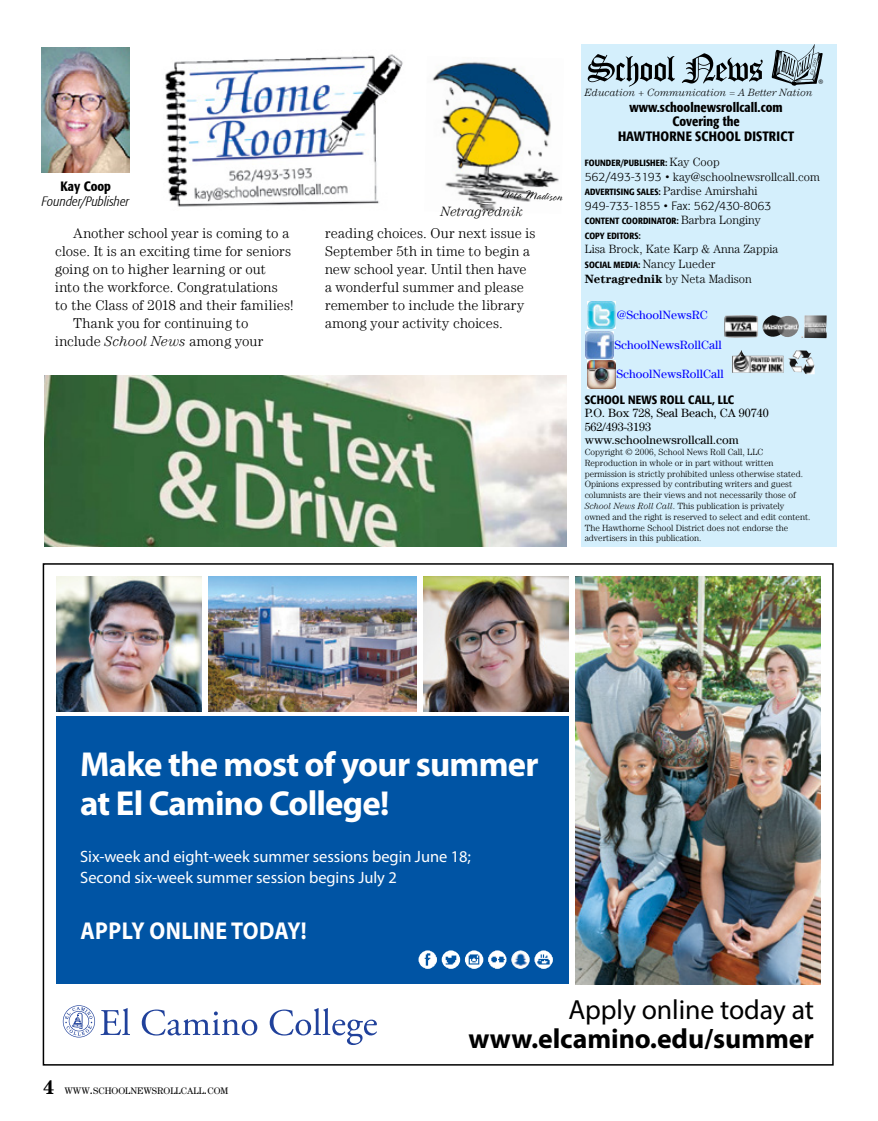
<style>
.page{position:relative;width:878px;height:1121px;background:#fff}
.page>*{position:absolute;margin:0;border:0;box-sizing:border-box;transform-origin:0 0}
.t1{font:700 34.8px/39px "Myriad Pro";letter-spacing:-.02em;color:#fff}
.t2{font:700 27.75px "Myriad Pro";letter-spacing:-.005em;color:#000}
.t3{font:27.75px "Myriad Pro";letter-spacing:-.005em;color:#000}
.t4{font:700 24.45px "Myriad Pro";letter-spacing:.02em;color:#fff;scale:.9 1}
.t5{font:16.5px/21.9px "Myriad Pro";letter-spacing:-.005em;color:#fff}
.t6{font:300 14.25px/18px "Century LT";letter-spacing:.01em;color:#000}
.t7{font:500 condensed 13.5px/14.5px "Formata";color:#000;text-align:center}
.t8{font:italic 300 condensed 13.5px "Formata";letter-spacing:.005em;color:#000}
.t9{font:italic 300 13.5px "Century LT";letter-spacing:-.005em;color:#000}
.t10{font:300 12px "Century LT";color:#000}
.t11{font:12px/13.5px "Century LT";color:#000}
.t12{font:12px "Century LT";color:#00f}
.t13{font:300 12px "Formata";color:#000}
.t14{font:500 condensed 12px "Formata";letter-spacing:.01em;color:#000}
.t15{font:300 12px "Spring";color:#000}
.t16{font:italic 300 10.5px "Century LT";color:#000}
.t17{font:9.6px "Myriad";color:#000}
.t18{font:9.45px "Century LT";color:#000}
.t19{font:300 9px/10.8px "Century LT";color:#000}
.t20{font:500 condensed 9px/14.5px "Formata";letter-spacing:.01em;color:#000}
.s1{font-style:italic}
.s2{font-family:"Century LT";font-weight:300;font-stretch:normal;font-size:12px}
.s3{font-family:"Formata"}
.s4{font-weight:700}
.s5{font-weight:700;font-size:19.5px}
.s6{font-size:13.5px}
</style>
<div class="page">
<img style="left:432px;top:61px;width:127px;height:150px">
<img style="left:42px;top:47px;width:88px;height:126px">
<div style="left:580px;top:44px;width:256px;height:502px;background:#d4effc"></div>
<img style="left:732px;top:350px;width:82px;height:24px">
<svg style="left:587px;top:54px;width:88px;height:33px"></svg>
<svg style="left:681px;top:53px;width:81px;height:30px"></svg>
<svg style="left:771px;top:44px;width:51px;height:42px"></svg>
<img style="left:585px;top:331px;width:29px;height:28px">
<svg style="left:587px;top:328px;width:29px;height:1px"></svg>
<img style="left:587px;top:301px;width:29px;height:27px">
<img style="left:587px;top:360px;width:29px;height:28px">
<img style="left:724px;top:315px;width:103px;height:24px">
<img style="left:165px;top:54px;width:238px;height:153px">
<div style="left:56px;top:717px;width:513px;height:267px;background:#0054a4"></div>
<img style="left:575px;top:576px;width:245px;height:408px">
<img style="left:423px;top:576px;width:146px;height:135px">
<img style="left:56px;top:576px;width:146px;height:135px">
<img style="left:208px;top:576px;width:208px;height:135px">
<img style="left:488px;top:950px;width:18px;height:18px;border-radius:9px">
<img style="left:511px;top:950px;width:18px;height:18px;border-radius:9px">
<img style="left:534px;top:950px;width:19px;height:18px;border-radius:9px">
<img style="left:418px;top:950px;width:19px;height:18px;border-radius:9px">
<img style="left:441px;top:950px;width:19px;height:18px;border-radius:9px">
<img style="left:465px;top:950px;width:18px;height:18px;border-radius:9px">
<svg style="left:142px;top:1009px;width:115px;height:26px"></svg>
<svg style="left:270px;top:1008px;width:107px;height:37px"></svg>
<svg style="left:63px;top:1005px;width:67px;height:32px"></svg>
<img style="left:45px;top:376px;width:521px;height:170px">
<h3 class="t7" style="left:60px;top:179px;width:52px">Kay Coop</h3>
<h3 class="t8" style="left:42px;top:193px;width:89px">Founder/Publisher</h3>
<h3 class="t6" style="left:73px;top:224px;width:217px">Another school year is coming to a</h3>
<h3 class="t6" style="left:55px;top:242px;width:237px">close. It is an exciting time for seniors</h3>
<h3 class="t6" style="left:55px;top:260px;width:212px">going on to higher learning or out</h3>
<h3 class="t6" style="left:55px;top:278px;width:224px">into the workforce. Congratulations</h3>
<h3 class="t6" style="left:55px;top:296px;width:240px">to the Class of 2018 and their families!</h3>
<h3 class="t6" style="left:73px;top:314px;width:177px">Thank you for continuing to</h3>
<h3 class="t6" style="left:55px;top:332px;width:210px">include <span class="s1">School News</span> among your</h3>
<h3 class="t15" style="left:500px;top:188px;width:64px;rotate:3deg">Neta Madison</h3>
<h3 class="t9" style="left:440px;top:204px;width:84px">Netragrednik</h3>
<h3 class="t6" style="left:325px;top:224px;width:212px">reading choices. Our next issue is<br>September 5th in time to begin a new school year. Until then have a wonderful summer and please remember to include the library among your activity choices.</h3>
<p class="t17" style="left:818px;top:78px;width:6px">®</p>
<p class="t16" style="left:585px;top:86px;width:229px">Education + Communication = A Better Nation</p>
<h3 class="t7" style="left:618px;top:100px;width:178px">www.schoolnewsrollcall.com<br>Covering the<br>HAWTHORNE SCHOOL DISTRICT</h3>
<p class="t20" style="left:585px;top:156px;width:136px">FOUNDER/PUBLISHER: <span class="s2">Kay Coop</span></p>
<h3 class="t10" style="left:585px;top:170px;width:236px"><span class="s3">562/493-3193 •</span> kay@schoolnewsrollcall.com</h3>
<p class="t20" style="left:585px;top:185px;width:174px">ADVERTISING SALES: <span class="s2">Pardise Amirshahi</span></p>
<h3 class="t13" style="left:585px;top:198px;width:188px">949-733-1855 • Fax: 562/430-8063</h3>
<p class="t20" style="left:585px;top:214px;width:177px">CONTENT COORDINATOR: <span class="s2">Barbra Longiny<br></span>COPY EDITORS:</p>
<h3 class="t10" style="left:585px;top:242px;width:195px">Lisa Brock, Kate Karp &amp; Anna Zappia</h3>
<p class="t20" style="left:585px;top:257px;width:132px">SOCIAL MEDIA: <span class="s2">Nancy Lueder</span></p>
<h3 class="t10" style="left:585px;top:271px;width:168px"><span class="s4">Netragrednik</span> by Neta Madison</h3>
<h3 class="t12" style="left:617px;top:308px;width:92px">@SchoolNewsRC</h3>
<h3 class="t12" style="left:614px;top:338px;width:109px">SchoolNewsRollCall</h3>
<h3 class="t12" style="left:616px;top:367px;width:109px">SchoolNewsRollCall</h3>
<h3 class="t14" style="left:584px;top:392px;width:151px">SCHOOL NEWS ROLL CALL, LLC</h3>
<h3 class="t11" style="left:584px;top:406px;width:186px">P.O. Box 728, Seal Beach, CA 90740<br>562/493-3193 www.schoolnewsrollcall.com</h3>
<p class="t19" style="left:584px;top:446px;width:227px">Copyright © 2006, School News Roll Call, LLC Reproduction in whole or in part without written permission is strictly prohibited unless otherwise stated.<br>Opinions expressed by contributing writers and guest columnists are their views and not necessarily those of <span class="s1">School News Roll Call</span>. This publication is privately owned and the right is reserved to select and edit content.<br>The Hawthorne School District does not endorse the advertisers in this publication.</p>
<h1 class="t1" style="left:80px;top:744px;width:460px">Make the most of your summer at El Camino College!</h1>
<h3 class="t5" style="left:80px;top:844px;width:392px">Six-week and eight-week summer sessions begin June 18;<br>Second six-week summer session begins July 2</h3>
<h3 class="t4" style="left:80px;top:914px;width:253px">APPLY ONLINE TODAY!</h3>
<p class="t18" style="left:43px;top:1085px;width:187px"><span class="s5">4</span> WWW<span class="s6">.</span>SCHOOLNEWSROLLCALL<span class="s6">.</span>COM</p>
<h2 class="t3" style="left:568px;top:992px;width:247px">Apply online today at</h2>
<h2 class="t2" style="left:468px;top:1020px;width:347px">www.elcamino.edu/summer</h2>
</div>
